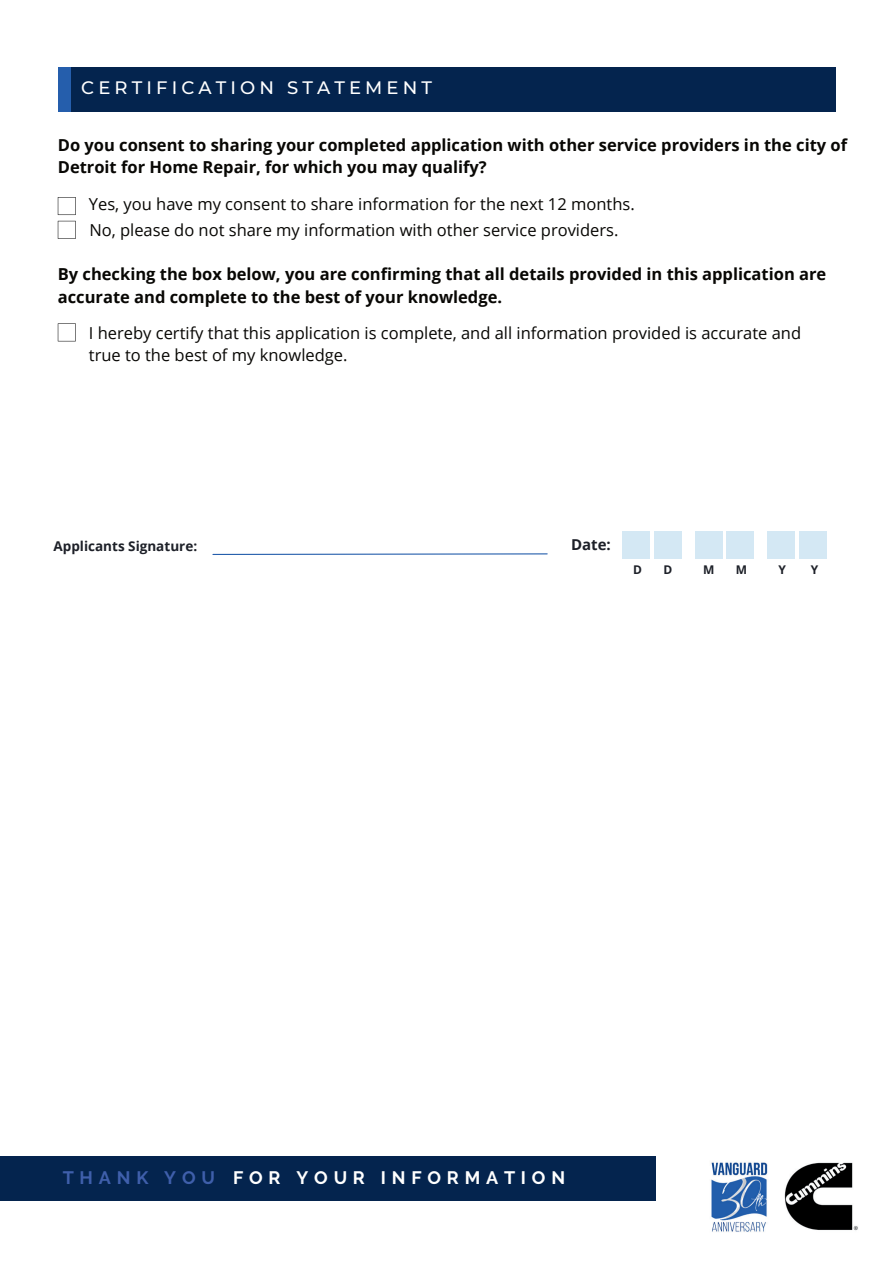
<style>
.page{position:relative;width:894px;height:1264px;background:#fff}
.page>*{position:absolute;margin:0;border:0;box-sizing:border-box;transform-origin:0 0}
.t1{font:700 18px "Raleway";letter-spacing:.32em;color:#fff}
.t2{font:500 18px "Montserrat";letter-spacing:.23em;color:#fff}
.t3{font:700 16.5px/22.5px "Open Sans";color:#080704}
.t4{font:16.5px/22.5px "Open Sans";color:#080704}
.t5{font:700 15px "Open Sans";color:#1d2028}
.t6{font:700 13.5px "Open Sans";color:#1d2028}
.t7{font:700 12px "Open Sans";color:#1d2028}
.s1{color:#3f5fab}
</style>
<div class="page">
<div style="left:58px;top:67px;width:30px;height:44px;background:#255eac"></div>
<div style="left:71px;top:67px;width:764px;height:44px;background:#04244e"></div>
<svg style="left:58px;top:323px;width:18px;height:18px"></svg>
<div style="left:0;top:1155px;width:656px;height:45px;background:#04244e"></div>
<img style="left:711px;top:1162px;width:147px;height:70px">
<svg style="left:58px;top:197px;width:18px;height:18px"></svg>
<svg style="left:58px;top:221px;width:18px;height:18px"></svg>
<svg style="left:212px;top:553px;width:336px;height:2px"></svg>
<div style="left:622px;top:531px;width:27px;height:27px;background:#d4e8f4"></div>
<div style="left:653px;top:531px;width:28px;height:27px;background:#d4e8f4"></div>
<div style="left:694px;top:531px;width:28px;height:27px;background:#d4e8f4"></div>
<div style="left:726px;top:531px;width:28px;height:27px;background:#d4e8f4"></div>
<div style="left:766px;top:531px;width:28px;height:27px;background:#d4e8f4"></div>
<div style="left:799px;top:531px;width:27px;height:27px;background:#d4e8f4"></div>
<p class="t2" style="left:81px;top:75px;width:352px">CERTIFICATION STATEMENT</p>
<p class="t3" style="left:58px;top:133px;width:790px">Do you consent to sharing your completed application with other service providers in the city of<br>Detroit for Home Repair, for which you may qualify?</p>
<p class="t4" style="left:89px;top:192px;width:547px">Yes, you have my consent to share information for the next 12 months.</p>
<p class="t4" style="left:89px;top:218px;width:530px">No, please do not share my information with other service providers.</p>
<p class="t3" style="left:58px;top:262px;width:769px">By checking the box below, you are confirming that all details provided in this application are accurate and complete to the best of your knowledge.</p>
<p class="t4" style="left:89px;top:321px;width:713px">I hereby certify that this application is complete, and all information provided is accurate and true to the best of my knowledge.</p>
<p class="t6" style="left:53px;top:536px;width:145px">Applicants Signature:</p>
<p class="t5" style="left:571px;top:534px;width:41px">Date:</p>
<p class="t7" style="left:633px;top:561px;width:10px">D</p>
<p class="t7" style="left:663px;top:561px;width:10px">D</p>
<p class="t7" style="left:703px;top:561px;width:13px">M</p>
<p class="t7" style="left:735px;top:561px;width:13px">M</p>
<p class="t7" style="left:778px;top:561px;width:9px">Y</p>
<p class="t7" style="left:810px;top:561px;width:9px">Y</p>
<p class="t1" style="left:63px;top:1167px;width:503px"><span class="s1">THANK YOU</span> FOR YOUR INFORMATION</p>
</div>
